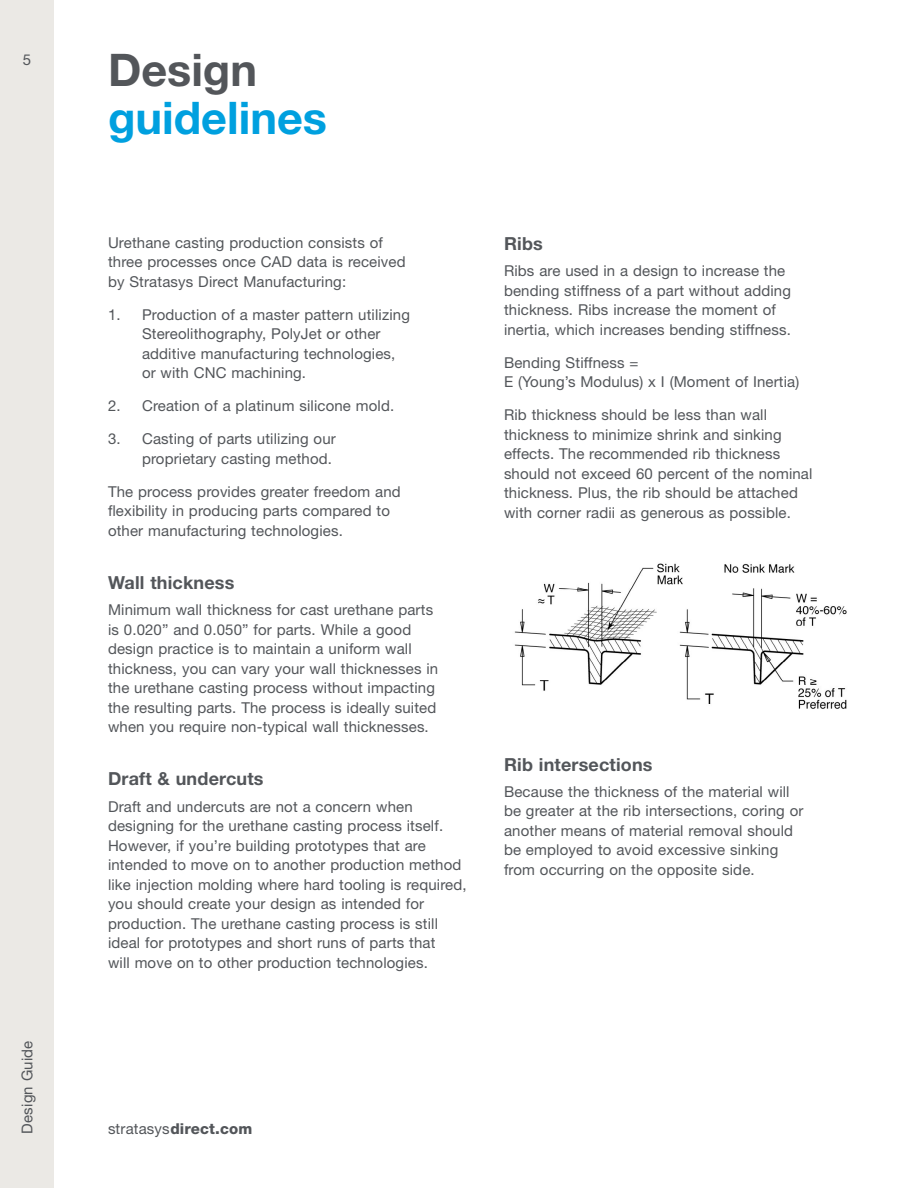
<style>
.page{position:relative;width:918px;height:1188px;background:#fff}
.page>*{position:absolute;margin:0;border:0;box-sizing:border-box;transform-origin:0 0}
.t1{font:700 45px "Helvetica Neue LT Std";color:#00a0df}
.t2{font:700 45px "Helvetica Neue LT Std";color:#53565a}
.t3{font:700 18px "Helvetica Neue LT Std";letter-spacing:.01em;color:#53565a}
.t4{font:15px/19.5px "Helvetica Neue LT Std";letter-spacing:.01em;color:#53565a}
.t5{font:800 15px "Helvetica Neue LT Std";letter-spacing:.01em;color:#53565a}
.s1{font-weight:400}
</style>
<div class="page">
<div style="left:0;top:0;width:54px;height:1188px;background:#ebe9e5"></div>
<img style="left:514px;top:563px;width:333px;height:146px">
<p class="t4" style="left:23px;top:49px;width:10px">5</p>
<p class="t4" style="left:17px;top:1134px;width:95px;rotate:-90deg">Design Guide</p>
<h1 class="t2" style="left:108px;top:42px;width:151px">Design</h1>
<h1 class="t1" style="left:108px;top:90px;width:221px">guidelines</h1>
<p class="t4" style="left:108px;top:232px;width:299px">Urethane casting production consists of three processes once CAD data is received by Stratasys Direct Manufacturing:</p>
<p class="t4" style="left:142px;top:304px;width:269px;text-indent:-34px">1. Production of a master pattern utilizing Stereolithography, PolyJet or other additive manufacturing technologies, or with CNC machining.</p>
<p class="t4" style="left:108px;top:396px;width:288px">2. Creation of a platinum silicone mold.</p>
<p class="t4" style="left:108px;top:429px;width:229px;text-align:right">3. Casting of parts utilizing our proprietary casting method.</p>
<p class="t4" style="left:108px;top:481px;width:294px">The process provides greater freedom and flexibility in producing parts compared to other manufacturing technologies.</p>
<p class="t3" style="left:108px;top:571px;width:128px">Wall thickness</p>
<p class="t4" style="left:108px;top:600px;width:332px">Minimum wall thickness for cast urethane parts is 0.020” and 0.050” for parts. While a good design practice is to maintain a uniform wall thickness, you can vary your wall thicknesses in the urethane casting process without impacting the resulting parts. The process is ideally suited when you require non-typical wall thicknesses.</p>
<p class="t3" style="left:108px;top:768px;width:157px">Draft &amp; undercuts</p>
<p class="t4" style="left:108px;top:796px;width:360px">Draft and undercuts are not a concern when designing for the urethane casting process itself.<br>However, if you’re building prototypes that are intended to move on to another production method like injection molding where hard tooling is required, you should create your design as intended for production. The urethane casting process is still ideal for prototypes and short runs of parts that<br>will move on to other production technologies.</p>
<p class="t3" style="left:504px;top:232px;width:40px">Ribs</p>
<p class="t4" style="left:504px;top:261px;width:289px">Ribs are used in a design to increase the bending stiffness of a part without adding thickness. Ribs increase the moment of inertia, which increases bending stiffness.</p>
<p class="t4" style="left:504px;top:352px;width:297px">Bending Stiffness =<br>E (Young’s Modulus) x I (Moment of Inertia)</p>
<p class="t4" style="left:504px;top:405px;width:310px">Rib thickness should be less than wall thickness to minimize shrink and sinking effects. The recommended rib thickness should not exceed 60 percent of the nominal thickness. Plus, the rib should be attached with corner radii as generous as possible.</p>
<p class="t3" style="left:504px;top:753px;width:150px">Rib intersections</p>
<p class="t4" style="left:504px;top:782px;width:301px">Because the thickness of the material will be greater at the rib intersections, coring or another means of material removal should be employed to avoid excessive sinking from occurring on the opposite side.</p>
<p class="t5" style="left:108px;top:1120px;width:146px"><span class="s1">stratasys</span>direct.com</p>
</div>
